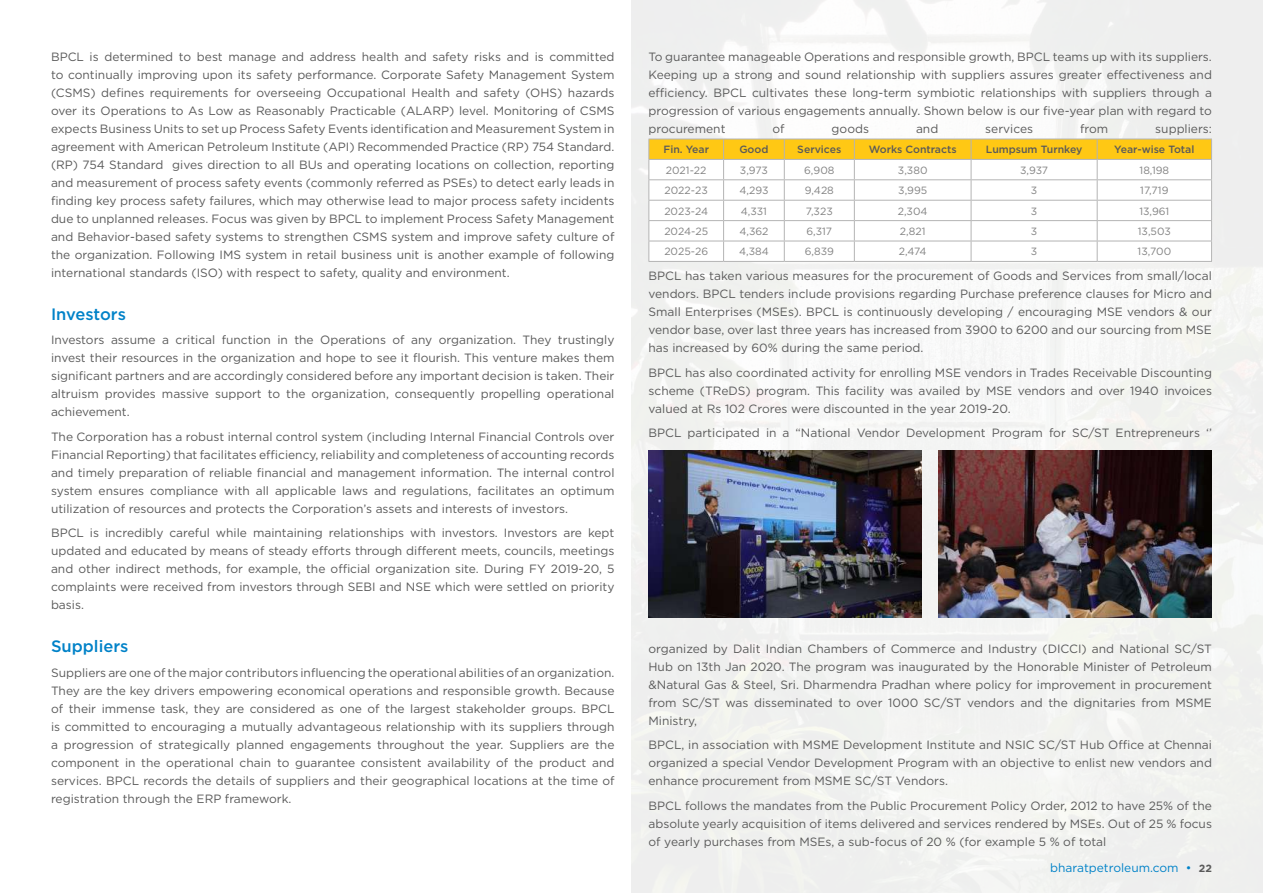
<style>
.page{position:relative;width:1263px;height:893px;background:#fff}
.page>*{position:absolute;margin:0;border:0;box-sizing:border-box;transform-origin:0 0}
.t1{font:500 16.5px "Gotham";color:#0082c8}
.t2{font:12px/18px "Gotham";color:#5a5a5a;text-align:justify}
.t3{font:12px "Gotham";color:#0082c8}
.t4{font:10.5px "Gotham";color:#838383}
.t5{font:500 10.5px "Gotham";color:#5a5a5a}
.s1{font-weight:700;font-size:10.5px;color:#5a5a5a}
</style>
<div class="page">
<img style="left:631px;top:0;width:632px;height:893px">
<svg style="left:648px;top:139px;width:564px;height:122px"></svg>
<hr style="left:648px;top:261px;width:76px;height:1px;background:#b4b4b4">
<hr style="left:724px;top:261px;width:60px;height:1px;background:#b4b4b4">
<hr style="left:784px;top:261px;width:70px;height:1px;background:#b4b4b4">
<hr style="left:854px;top:261px;width:117px;height:1px;background:#b4b4b4">
<hr style="left:971px;top:261px;width:126px;height:1px;background:#b4b4b4">
<hr style="left:1097px;top:261px;width:115px;height:1px;background:#b4b4b4">
<img style="left:648px;top:451px;width:274px;height:166px">
<img style="left:939px;top:451px;width:273px;height:166px">
<p class="t2" style="left:51px;top:47px;width:565px">BPCL is determined to best manage and address health and safety risks and is committed to continually improving upon its safety performance. Corporate Safety Management System (CSMS) defines requirements for overseeing Occupational Health and safety (OHS) hazards over its Operations to As Low as Reasonably Practicable (ALARP) level. Monitoring of CSMS expects Business Units to set up Process Safety Events identification and Measurement System in agreement with American Petroleum Institute (API) Recommended Practice (RP) 754 Standard. (RP) 754 Standard gives direction to all BUs and operating locations on collection, reporting and measurement of process safety events (commonly referred as PSEs) to detect early leads in finding key process safety failures, which may otherwise lead to major process safety incidents due to unplanned releases. Focus was given by BPCL to implement Process Safety Management and Behavior-based safety systems to strengthen CSMS system and improve safety culture of the organization. Following IMS system in retail business unit is another example of following international standards (ISO) with respect to safety, quality and environment.</p>
<h1 class="t1" style="left:51px;top:303px;width:76px">Investors</h1>
<p class="t2" style="left:51px;top:331px;width:565px">Investors assume a critical function in the Operations of any organization. They trustingly invest their resources in the organization and hope to see it flourish. This venture makes them significant partners and are accordingly considered before any important decision is taken. Their altruism provides massive support to the organization, consequently propelling operational achievement.</p>
<p class="t2" style="left:51px;top:427px;width:565px">The Corporation has a robust internal control system (including Internal Financial Controls over Financial Reporting) that facilitates efficiency, reliability and completeness of accounting records and timely preparation of reliable financial and management information. The internal control system ensures compliance with all applicable laws and regulations, facilitates an optimum utilization of resources and protects the Corporation’s assets and interests of investors.</p>
<p class="t2" style="left:51px;top:523px;width:565px">BPCL is incredibly careful while maintaining relationships with investors. Investors are kept updated and educated by means of steady efforts through different meets, councils, meetings and other indirect methods, for example, the official organization site. During FY 2019-20, 5 complaints were received from investors through SEBI and NSE which were settled on priority basis.</p>
<h1 class="t1" style="left:51px;top:635px;width:79px">Suppliers</h1>
<p class="t2" style="left:51px;top:663px;width:565px">Suppliers are one of the major contributors influencing the operational abilities of an organization.<br>They are the key drivers empowering economical operations and responsible growth. Because of their immense task, they are considered as one of the largest stakeholder groups. BPCL is committed to encouraging a mutually advantageous relationship with its suppliers through a progression of strategically planned engagements throughout the year. Suppliers are the component in the operational chain to guarantee consistent availability of the product and services. BPCL records the details of suppliers and their geographical locations at the time of registration through the ERP framework.</p>
<p class="t2" style="left:648px;top:47px;width:565px">To guarantee manageable Operations and responsible growth, BPCL teams up with its suppliers.<br>Keeping up a strong and sound relationship with suppliers assures greater effectiveness and efficiency. BPCL cultivates these long-term symbiotic relationships with suppliers through a progression of various engagements annually. Shown below is our five-year plan with regard to procurement</p>
<p class="t2" style="left:772px;top:119px;width:14px">of</p>
<p class="t2" style="left:832px;top:119px;width:39px">goods</p>
<p class="t2" style="left:916px;top:119px;width:24px">and</p>
<p class="t2" style="left:985px;top:119px;width:49px">services</p>
<p class="t2" style="left:1080px;top:119px;width:30px">from</p>
<p class="t2" style="left:1155px;top:119px;width:58px">suppliers:</p>
<p class="t5" style="left:663px;top:143px;width:47px">Fin. Year</p>
<p class="t5" style="left:739px;top:143px;width:31px">Good</p>
<p class="t5" style="left:797px;top:143px;width:46px">Services</p>
<p class="t5" style="left:869px;top:143px;width:89px">Works Contracts</p>
<p class="t5" style="left:986px;top:143px;width:98px">Lumpsum Turnkey</p>
<p class="t5" style="left:1114px;top:143px;width:82px">Year-wise Total</p>
<p class="t4" style="left:666px;top:163px;width:42px">2021-22</p>
<p class="t4" style="left:740px;top:163px;width:30px">3,973</p>
<p class="t4" style="left:804px;top:163px;width:32px">6,908</p>
<p class="t4" style="left:898px;top:163px;width:31px">3,380</p>
<p class="t4" style="left:1020px;top:163px;width:30px">3,937</p>
<p class="t4" style="left:1139px;top:163px;width:31px">18,198</p>
<p class="t4" style="left:665px;top:184px;width:45px">2022-23</p>
<p class="t4" style="left:739px;top:184px;width:31px">4,293</p>
<p class="t4" style="left:805px;top:184px;width:31px">9,428</p>
<p class="t4" style="left:898px;top:184px;width:30px">3,995</p>
<p class="t4" style="left:1031px;top:184px;width:8px">3</p>
<p class="t4" style="left:1140px;top:184px;width:30px">17,719</p>
<p class="t4" style="left:664px;top:204px;width:45px">2023-24</p>
<p class="t4" style="left:741px;top:204px;width:28px">4,331</p>
<p class="t4" style="left:806px;top:204px;width:28px">7,323</p>
<p class="t4" style="left:898px;top:204px;width:31px">2,304</p>
<p class="t4" style="left:1031px;top:204px;width:8px">3</p>
<p class="t4" style="left:1139px;top:204px;width:31px">13,961</p>
<p class="t4" style="left:664px;top:225px;width:45px">2024-25</p>
<p class="t4" style="left:739px;top:225px;width:31px">4,362</p>
<p class="t4" style="left:806px;top:225px;width:27px">6,317</p>
<p class="t4" style="left:900px;top:225px;width:27px">2,821</p>
<p class="t4" style="left:1031px;top:225px;width:8px">3</p>
<p class="t4" style="left:1138px;top:225px;width:35px">13,503</p>
<p class="t4" style="left:664px;top:245px;width:45px">2025-26</p>
<p class="t4" style="left:739px;top:245px;width:31px">4,384</p>
<p class="t4" style="left:805px;top:245px;width:31px">6,839</p>
<p class="t4" style="left:899px;top:245px;width:29px">2,474</p>
<p class="t4" style="left:1031px;top:245px;width:8px">3</p>
<p class="t4" style="left:1137px;top:245px;width:35px">13,700</p>
<p class="t2" style="left:648px;top:267px;width:565px">BPCL has taken various measures for the procurement of Goods and Services from small/local vendors. BPCL tenders include provisions regarding Purchase preference clauses for Micro and Small Enterprises (MSEs). BPCL is continuously developing / encouraging MSE vendors &amp; our vendor base, over last three years has increased from 3900 to 6200 and our sourcing from MSE has increased by 60% during the same period.</p>
<p class="t2" style="left:648px;top:363px;width:565px">BPCL has also coordinated activity for enrolling MSE vendors in Trades Receivable Discounting scheme (TReDS) program. This facility was availed by MSE vendors and over 1940 invoices valued at Rs 102 Crores were discounted in the year 2019-20.</p>
<p class="t2" style="left:648px;top:423px;width:565px">BPCL participated in a “National Vendor Development Program for SC/ST Entrepreneurs ‘’</p>
<p class="t2" style="left:648px;top:639px;width:565px">organized by Dalit Indian Chambers of Commerce and Industry (DICCI) and National SC/ST Hub on 13th Jan 2020. The program was inaugurated by the Honorable Minister of Petroleum &amp;Natural Gas &amp; Steel, Sri. Dharmendra Pradhan where policy for improvement in procurement from SC/ST was disseminated to over 1000 SC/ST vendors and the dignitaries from MSME Ministry,</p>
<p class="t2" style="left:648px;top:736px;width:565px">BPCL, in association with MSME Development Institute and NSIC SC/ST Hub Office at Chennai organized a special Vendor Development Program with an objective to enlist new vendors and enhance procurement from MSME SC/ST Vendors.</p>
<p class="t2" style="left:648px;top:796px;width:565px">BPCL follows the mandates from the Public Procurement Policy Order, 2012 to have 25% of the absolute yearly acquisition of items delivered and services rendered by MSEs. Out of 25 % focus of yearly purchases from MSEs, a sub-focus of 20 % (for example 5 % of total</p>
<p class="t3" style="left:1050px;top:860px;width:163px">bharatpetroleum.com • <span class="s1">22</span></p>
</div>
